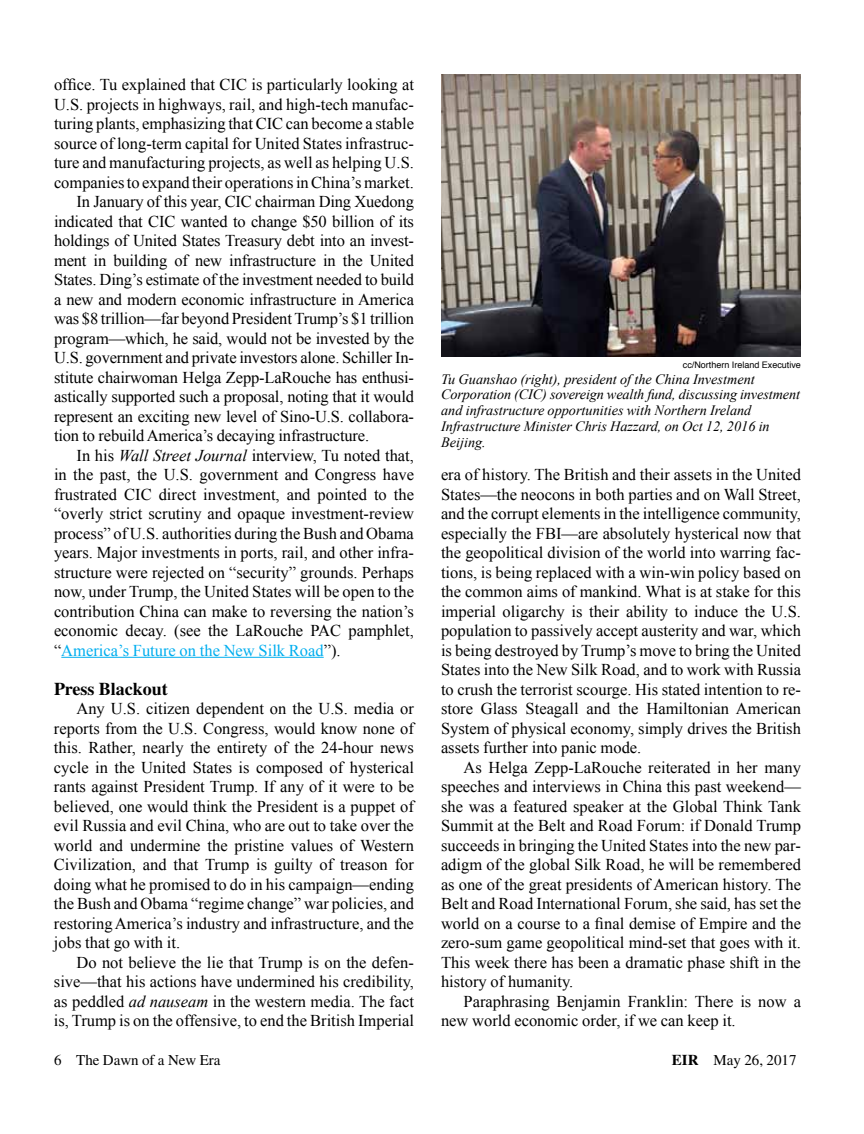
<style>
.page{position:relative;width:864px;height:1134px;background:#fff}
.page>*{position:absolute;margin:0;border:0;box-sizing:border-box;transform-origin:0 0}
.t1{font:700 18px "Times";color:#000}
.t2{font:16.5px/19.5px "Times New Roman";color:#000;text-align:justify}
.t3{font:16.5px "Times New Roman";color:#00aeef}
.t4{font:15px "Times";color:#000}
.t5{font:italic 14.25px/15.8px "Times New Roman";color:#000}
.t6{font:9px "Helvetica";color:#000}
.s1{font-style:italic}
.s2{color:#000}
.s3{font-weight:700}
</style>
<div class="page">
<hr style="left:61px;top:657px;width:263px;height:1px;background:#00aeef">
<img style="left:441px;top:75px;width:360px;height:282px">
<p class="t2" style="left:54px;top:74px;width:361px">office. Tu explained that CIC is particularly looking at</p>
<p class="t2" style="left:54px;top:94px;width:361px">U.S. projects in highways, rail, and high-tech manufac-</p>
<p class="t2" style="left:54px;top:113px;width:362px">turing plants, emphasizing that CIC can become a stable</p>
<p class="t2" style="left:54px;top:133px;width:361px">source of long-term capital for United States infrastruc-</p>
<p class="t2" style="left:54px;top:152px;width:361px">ture and manufacturing projects, as well as helping U.S.</p>
<p class="t2" style="left:54px;top:172px;width:361px">companies to expand their operations in China’s market.</p>
<p class="t2" style="left:77px;top:191px;width:339px">In January of this year, CIC chairman Ding Xuedong</p>
<p class="t2" style="left:54px;top:211px;width:362px">indicated that CIC wanted to change $50 billion of its</p>
<p class="t2" style="left:54px;top:230px;width:362px">holdings of United States Treasury debt into an invest-</p>
<p class="t2" style="left:54px;top:250px;width:361px">ment in building of new infrastructure in the United</p>
<p class="t2" style="left:54px;top:270px;width:362px">States. Ding’s estimate of the investment needed to build</p>
<p class="t2" style="left:54px;top:289px;width:361px">a new and modern economic infrastructure in America</p>
<p class="t2" style="left:54px;top:309px;width:362px">was $8 trillion—far beyond President Trump’s $1 trillion</p>
<p class="t2" style="left:54px;top:328px;width:362px">program—which, he said, would not be invested by the</p>
<p class="t2" style="left:54px;top:348px;width:362px">U.S. government and private investors alone. Schiller In-</p>
<p class="t2" style="left:54px;top:367px;width:362px">stitute chairwoman Helga Zepp-LaRouche has enthusi-</p>
<p class="t2" style="left:54px;top:387px;width:362px">astically supported such a proposal, noting that it would</p>
<p class="t2" style="left:54px;top:406px;width:362px">represent an exciting new level of Sino-U.S. collabora-</p>
<p class="t2" style="left:54px;top:426px;width:317px">tion to rebuild America’s decaying infrastructure.</p>
<p class="t2" style="left:77px;top:445px;width:339px">In his <span class="s1">Wall Street Journal</span> interview, Tu noted that,</p>
<p class="t2" style="left:54px;top:465px;width:362px">in the past, the U.S. government and Congress have</p>
<p class="t2" style="left:54px;top:484px;width:361px">frustrated CIC direct investment, and pointed to the</p>
<p class="t2" style="left:54px;top:504px;width:361px">“overly strict scrutiny and opaque investment-review</p>
<p class="t2" style="left:54px;top:523px;width:361px">process” of U.S. authorities during the Bush and Obama</p>
<p class="t2" style="left:54px;top:543px;width:361px">years. Major investments in ports, rail, and other infra-</p>
<p class="t2" style="left:54px;top:562px;width:362px">structure were rejected on “security” grounds. Perhaps</p>
<p class="t2" style="left:54px;top:582px;width:362px">now, under Trump, the United States will be open to the</p>
<p class="t2" style="left:54px;top:601px;width:361px">contribution China can make to reversing the nation’s</p>
<p class="t2" style="left:54px;top:621px;width:361px">economic decay. (see the LaRouche PAC pamphlet,</p>
<p class="t3" style="left:54px;top:639px;width:288px"><span class="s2">“</span>America’s Future on the New Silk Road<span class="s2">”).</span></p>
<p class="t1" style="left:54px;top:678px;width:115px">Press Blackout</p>
<p class="t2" style="left:54px;top:698px;width:362px;text-indent:23px">Any U.S. citizen dependent on the U.S. media or reports from the U.S. Congress, would know none of this. Rather, nearly the entirety of the 24-hour news cycle in the United States is composed of hysterical rants against President Trump. If any of it were to be believed, one would think the President is a puppet of evil Russia and evil China, who are out to take over the world and undermine the pristine values of Western Civilization, and that Trump is guilty of treason for doing what he promised to do in his campaign—ending the Bush and Obama “regime change” war policies, and restoring America’s industry and infrastructure, and the jobs that go with it.</p>
<p class="t2" style="left:54px;top:952px;width:362px;text-indent:23px">Do not believe the lie that Trump is on the defen&shy;sive—that his actions have undermined his credibility, as peddled <span class="s1">ad nauseam</span> in the western media. The fact is, Trump is on the offensive, to end the British Imperial</p>
<p class="t6" style="left:683px;top:358px;width:120px">cc/Northern Ireland Executive</p>
<p class="t5" style="left:441px;top:371px;width:360px">Tu Guanshao (right), president of the China Investment Corporation (CIC) sovereign wealth fund, discussing investment and infrastructure opportunities with Northern Ireland Infrastructure Minister Chris Hazzard, on Oct 12, 2016 in Beijing.</p>
<p class="t2" style="left:441px;top:465px;width:362px">era of history. The British and their assets in the United States—the neocons in both parties and on Wall Street, and the corrupt elements in the intelligence community, especially the FBI—are absolutely hysterical now that the geopolitical division of the world into warring fac&shy;tions, is being replaced with a win-win policy based on the common aims of mankind. What is at stake for this imperial oligarchy is their ability to induce the U.S. population to passively accept austerity and war, which is being destroyed by Trump’s move to bring the United States into the New Silk Road, and to work with Russia to crush the terrorist scourge. His stated intention to re&shy;store Glass Steagall and the Hamiltonian American System of physical economy, simply drives the British assets further into panic mode.</p>
<p class="t2" style="left:441px;top:757px;width:362px;text-indent:23px">As Helga Zepp-LaRouche reiterated in her many speeches and interviews in China this past weekend— she was a featured speaker at the Global Think Tank Summit at the Belt and Road Forum: if Donald Trump succeeds in bringing the United States into the new par&shy;adigm of the global Silk Road, he will be remembered as one of the great presidents of American history. The Belt and Road International Forum, she said, has set the world on a course to a final demise of Empire and the zero-sum game geopolitical mind-set that goes with it.<br>This week there has been a dramatic phase shift in the history of humanity.</p>
<p class="t2" style="left:441px;top:991px;width:362px;text-indent:23px">Paraphrasing Benjamin Franklin: There is now a new world economic order, if we can keep it.</p>
<p class="t4" style="left:54px;top:1052px;width:168px">6 The Dawn of a New Era</p>
<p class="t4" style="left:672px;top:1052px;width:126px"><span class="s3">EIR</span> May 26, 2017</p>
</div>
